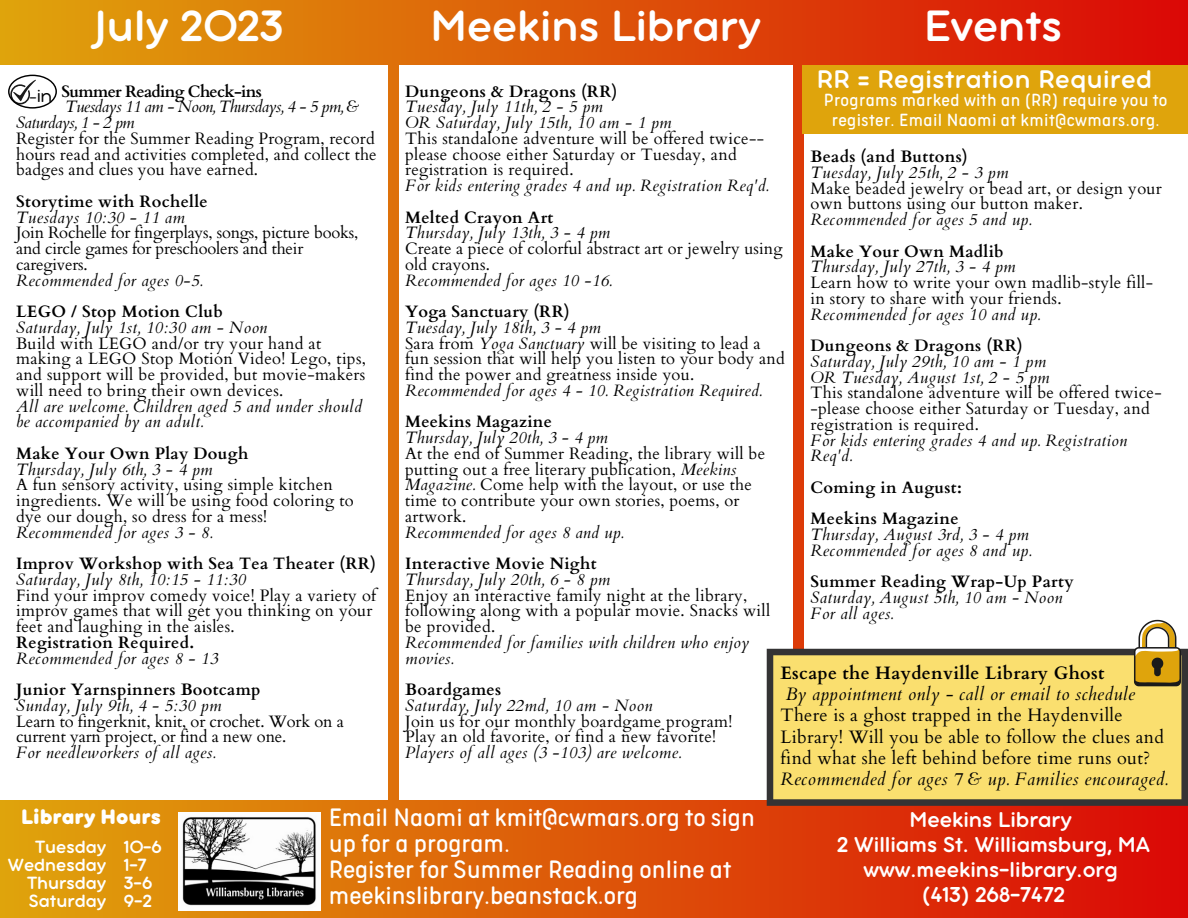
<style>
.page{position:relative;width:1188px;height:918px;background:#fff}
.page>*{position:absolute;margin:0;border:0;box-sizing:border-box;transform-origin:0 0}
.t1{font:47.7px "Aristotelica Pro Tx Dmbld";color:#fff}
.t2{font:27.75px "Aristotelica Pro Tx Dmbld";letter-spacing:.02em;color:#fff}
.t3{font:27.6px/26px "Aristotelica Pro Cnd Txt";color:#fff}
.t4{font:23.4px "Aristotelica Pro Tx Dmbld";color:#fff}
.t5{font:22.95px "Aristotelica Pro Tx Ft";color:#fff}
.t6{font:19.35px/19.6px "Aristotelica Pro Cnd Txt";letter-spacing:.02em;color:#fff;text-align:center}
.t7{font:19.2px "Aristotelica Pro Tx Dmbld";color:#fff}
.t8{font:300 18.6px "Bubbleboddy Neue";color:#000}
.t9{font:18px/21.3px "Cardo";letter-spacing:.02em;color:#000}
.t10{font:italic 18px "Cardo";letter-spacing:.02em;color:#000}
.t11{font:700 18px "Cardo";letter-spacing:.02em;color:#000}
.t12{font:16.5px/15.8px "Cardo";letter-spacing:.02em;color:#000}
.t13{font:italic 16.5px/15.8px "Cardo";letter-spacing:.02em;color:#000}
.t14{font:700 16.5px "Cardo";letter-spacing:.02em;color:#000}
.t15{font:16.5px/15.8px "Cardo";letter-spacing:-.01em;color:#000}
.t16{font:italic 16.5px/15.8px "Cardo";letter-spacing:-.04em;color:#000}
.t17{font:700 16.5px "Cardo";letter-spacing:-.04em;color:#000}
.s1{font-style:italic}
</style>
<div class="page">
<div style="left:0;top:0;width:1188px;height:918px;background:linear-gradient(to right,#e0a60f,#db0705)"></div>
<div style="left:0;top:65px;width:388px;height:735px;background:#fff"></div>
<div style="left:399px;top:65px;width:394px;height:735px;background:#fff"></div>
<div style="left:804px;top:65px;width:384px;height:735px;background:#fff"></div>
<img style="left:179px;top:813px;width:141px;height:98px">
<svg style="left:767px;top:649px;width:421px;height:157px;background:#e4cc68"></svg>
<svg style="left:1132px;top:620px;width:50px;height:66px"></svg>
<div style="left:802px;top:65px;width:386px;height:69px;background:#dfa40c"></div>
<svg style="left:8px;top:75px;width:49px;height:34px"></svg>
<p class="t1" style="left:95px;top:11px;width:191px">July 2023</p>
<p class="t1" style="left:431px;top:11px;width:332px">Meekins Library</p>
<p class="t1" style="left:924px;top:11px;width:139px">Events</p>
<p class="t17" style="left:62px;top:80px;width:202px">Summer Reading Check-ins</p>
<p class="t16" style="left:16px;top:99px;width:345px;text-indent:49px">Tuesdays 11 am - Noon, Thursdays, 4 - 5 pm, &amp;<br>Saturdays, 1 - 2 pm</p>
<p class="t12" style="left:16px;top:131px;width:362px;text-align:justify">Register for the Summer Reading Program, record hours read and activities completed, and collect the badges and clues you have earned.</p>
<p class="t14" style="left:16px;top:191px;width:193px">Storytime with Rochelle</p>
<p class="t13" style="left:16px;top:210px;width:170px">Tuesdays 10:30 - 11 am</p>
<p class="t15" style="left:16px;top:225px;width:344px">Join Rochelle for fingerplays, songs, picture books, and circle games for preschoolers and their caregivers.</p>
<p class="t13" style="left:16px;top:273px;width:188px">Recommended for ages 0-5.</p>
<p class="t14" style="left:16px;top:301px;width:208px">LEGO / Stop Motion Club</p>
<p class="t13" style="left:16px;top:320px;width:253px">Saturday, July 1st, 10:30 am - Noon</p>
<p class="t12" style="left:16px;top:336px;width:351px">Build with LEGO and/or try your hand at making a LEGO Stop Motion Video! Lego, tips, and support will be provided, but movie-makers will need to bring their own devices.</p>
<p class="t13" style="left:16px;top:399px;width:347px">All are welcome. Children aged 5 and under should be accompanied by an adult.</p>
<p class="t14" style="left:16px;top:443px;width:234px">Make Your Own Play Dough</p>
<p class="t13" style="left:16px;top:462px;width:198px">Thursday, July 6th, 3 - 4 pm</p>
<p class="t12" style="left:16px;top:477px;width:339px">A fun sensory activity, using simple kitchen ingredients. We will be using food coloring to dye our dough, so dress for a mess!</p>
<p class="t13" style="left:16px;top:525px;width:198px">Recommended for ages 3 - 8.</p>
<p class="t14" style="left:16px;top:553px;width:361px">Improv Workshop with Sea Tea Theater (RR)</p>
<p class="t13" style="left:16px;top:572px;width:231px">Saturday, July 8th, 10:15 - 11:30</p>
<p class="t12" style="left:16px;top:588px;width:362px">Find your improv comedy voice! Play a variety of improv games that will get you thinking on your feet and laughing in the aisles.</p>
<p class="t14" style="left:16px;top:632px;width:180px">Registration Required.</p>
<p class="t13" style="left:16px;top:651px;width:203px">Recommended for ages 8 - 13</p>
<p class="t14" style="left:16px;top:679px;width:246px">Junior Yarnspinners Bootcamp</p>
<p class="t13" style="left:16px;top:698px;width:207px">Sunday, July 9th, 4 - 5:30 pm</p>
<p class="t15" style="left:16px;top:714px;width:329px">Learn to fingerknit, knit, or crochet. Work on a current yarn project, or find a new one.</p>
<p class="t13" style="left:16px;top:745px;width:201px">For needleworkers of all ages.</p>
<p class="t8" style="left:29px;top:90px;width:25px">-in</p>
<p class="t2" style="left:817px;top:70px;width:337px">RR = Registration Required</p>
<p class="t14" style="left:405px;top:80px;width:214px">Dungeons &amp; Dragons (RR)</p>
<p class="t13" style="left:405px;top:99px;width:199px">Tuesday, July 11th, 2 - 5 pm</p>
<p class="t13" style="left:405px;top:115px;width:268px">OR Saturday, July 15th, 10 am - 1 pm</p>
<p class="t12" style="left:405px;top:131px;width:360px">This standalone adventure will be offered twice-- please choose either Saturday or Tuesday, and registration is required.</p>
<p class="t13" style="left:405px;top:178px;width:365px">For kids entering grades 4 and up. Registration Req'd.</p>
<p class="t14" style="left:405px;top:206px;width:150px">Melted Crayon Art</p>
<p class="t13" style="left:405px;top:225px;width:207px">Thursday, July 13th, 3 - 4 pm</p>
<p class="t12" style="left:405px;top:241px;width:379px">Create a piece of colorful abstract art or jewelry using old crayons.</p>
<p class="t13" style="left:405px;top:273px;width:208px">Recommended for ages 10 -16.</p>
<p class="t14" style="left:405px;top:301px;width:166px">Yoga Sanctuary (RR)</p>
<p class="t13" style="left:405px;top:320px;width:197px">Tuesday, July 18th, 3 - 4 pm</p>
<p class="t12" style="left:405px;top:336px;width:381px">Sara from <span class="s1">Yoga Sanctuary</span> will be visiting to lead a fun session that will help you listen to your body and find the power and greatness inside you.</p>
<p class="t13" style="left:405px;top:383px;width:358px">Recommended for ages 4 - 10. Registration Required.</p>
<p class="t14" style="left:405px;top:411px;width:148px">Meekins Magazine</p>
<p class="t13" style="left:405px;top:430px;width:204px">Thursday, July 20th, 3 - 4 pm</p>
<p class="t12" style="left:405px;top:446px;width:362px">At the end of Summer Reading, the library will be putting out a free literary publication, <span class="s1">Meekins Magazine.</span> Come help with the layout, or use the time to contribute your own stories, poems, or artwork.</p>
<p class="t13" style="left:405px;top:525px;width:220px">Recommended for ages 8 and up.</p>
<p class="t14" style="left:405px;top:553px;width:193px">Interactive Movie Night</p>
<p class="t13" style="left:405px;top:572px;width:207px">Thursday, July 20th, 6 - 8 pm</p>
<p class="t12" style="left:405px;top:588px;width:367px">Enjoy an interactive family night at the library, following along with a popular movie. Snacks will be provided.</p>
<p class="t13" style="left:405px;top:635px;width:346px">Recommended for families with children who enjoy movies.</p>
<p class="t14" style="left:405px;top:679px;width:98px">Boardgames</p>
<p class="t13" style="left:405px;top:698px;width:249px">Saturday, July 22md, 10 am - Noon</p>
<p class="t12" style="left:405px;top:714px;width:329px">Join us for our monthly boardgame program!</p>
<p class="t12" style="left:405px;top:729px;width:312px">Play an old favorite, or find a new favorite!</p>
<p class="t13" style="left:405px;top:745px;width:278px">Players of all ages (3 -103) are welcome.</p>
<p class="t6" style="left:824px;top:92px;width:345px">Programs marked with an (RR) require you to register. Email Naomi at kmit@cwmars.org.</p>
<p class="t14" style="left:811px;top:146px;width:159px">Beads (and Buttons)</p>
<p class="t13" style="left:811px;top:165px;width:199px">Tuesday, July 25th, 2 - 3 pm</p>
<p class="t12" style="left:811px;top:181px;width:353px">Make beaded jewelry or bead art, or design your own buttons using our button maker.</p>
<p class="t13" style="left:811px;top:212px;width:223px">Recommended for ages 5 and up.</p>
<p class="t14" style="left:811px;top:240px;width:195px">Make Your Own Madlib</p>
<p class="t13" style="left:811px;top:259px;width:207px">Thursday, July 27th, 3 - 4 pm</p>
<p class="t12" style="left:811px;top:275px;width:344px">Learn how to write your own madlib-style fill&shy;in story to share with your friends.</p>
<p class="t13" style="left:811px;top:307px;width:231px">Recommended for ages 10 and up.</p>
<p class="t14" style="left:811px;top:335px;width:214px">Dungeons &amp; Dragons (RR)</p>
<p class="t13" style="left:811px;top:354px;width:237px">Saturday, July 29th, 10 am - 1 pm</p>
<p class="t13" style="left:811px;top:370px;width:241px">OR Tuesday, August 1st, 2 - 5 pm</p>
<p class="t12" style="left:811px;top:385px;width:353px">This standalone adventure will be offered twice--please choose either Saturday or Tuesday, and registration is required.</p>
<p class="t13" style="left:811px;top:433px;width:318px">For kids entering grades 4 and up. Registration<br>Req'd.</p>
<p class="t14" style="left:811px;top:476px;width:153px">Coming in August:</p>
<p class="t14" style="left:811px;top:508px;width:149px">Meekins Magazine</p>
<p class="t13" style="left:811px;top:527px;width:220px">Thursday, August 3rd, 3 - 4 pm</p>
<p class="t13" style="left:811px;top:543px;width:223px">Recommended for ages 8 and up.</p>
<p class="t14" style="left:811px;top:571px;width:265px">Summer Reading Wrap-Up Party</p>
<p class="t13" style="left:811px;top:590px;width:254px">Saturday, August 5th, 10 am - Noon</p>
<p class="t13" style="left:811px;top:606px;width:84px">For all ages.</p>
<p class="t11" style="left:780px;top:661px;width:326px">Escape the Haydenville Library Ghost</p>
<p class="t10" style="left:786px;top:682px;width:351px">By appointment only - call or email to schedule</p>
<p class="t9" style="left:780px;top:705px;width:385px">There is a ghost trapped in the Haydenville<br>Library! Will you be able to follow the clues and find what she left behind before time runs out?</p>
<p class="t10" style="left:780px;top:768px;width:389px">Recommended for ages 7 &amp; up. Families encouraged.</p>
<p class="t5" style="left:21px;top:809px;width:141px">Library Hours</p>
<p class="t7" style="left:35px;top:841px;width:72px">Tuesday</p>
<p class="t7" style="left:8px;top:859px;width:100px">Wednesday</p>
<p class="t7" style="left:27px;top:877px;width:81px">Thursday</p>
<p class="t7" style="left:29px;top:895px;width:79px">Saturday</p>
<p class="t7" style="left:124px;top:841px;width:40px">10-6</p>
<p class="t7" style="left:124px;top:859px;width:24px">1-7</p>
<p class="t7" style="left:124px;top:877px;width:30px">3-6</p>
<p class="t7" style="left:124px;top:895px;width:30px">9-2</p>
<p class="t3" style="left:329px;top:806px;width:428px">Email Naomi at kmit@cwmars.org to sign up for a program.</p>
<p class="t3" style="left:329px;top:858px;width:404px">Register for Summer Reading online at meekinslibrary.beanstack.org</p>
<p class="t4" style="left:909px;top:812px;width:164px">Meekins Library</p>
<p class="t4" style="left:837px;top:837px;width:314px">2 Williams St. Williamsburg, MA</p>
<p class="t4" style="left:864px;top:862px;width:256px">www.meekins-library.org</p>
<p class="t4" style="left:922px;top:887px;width:144px">(413) 268-7472</p>
</div>
